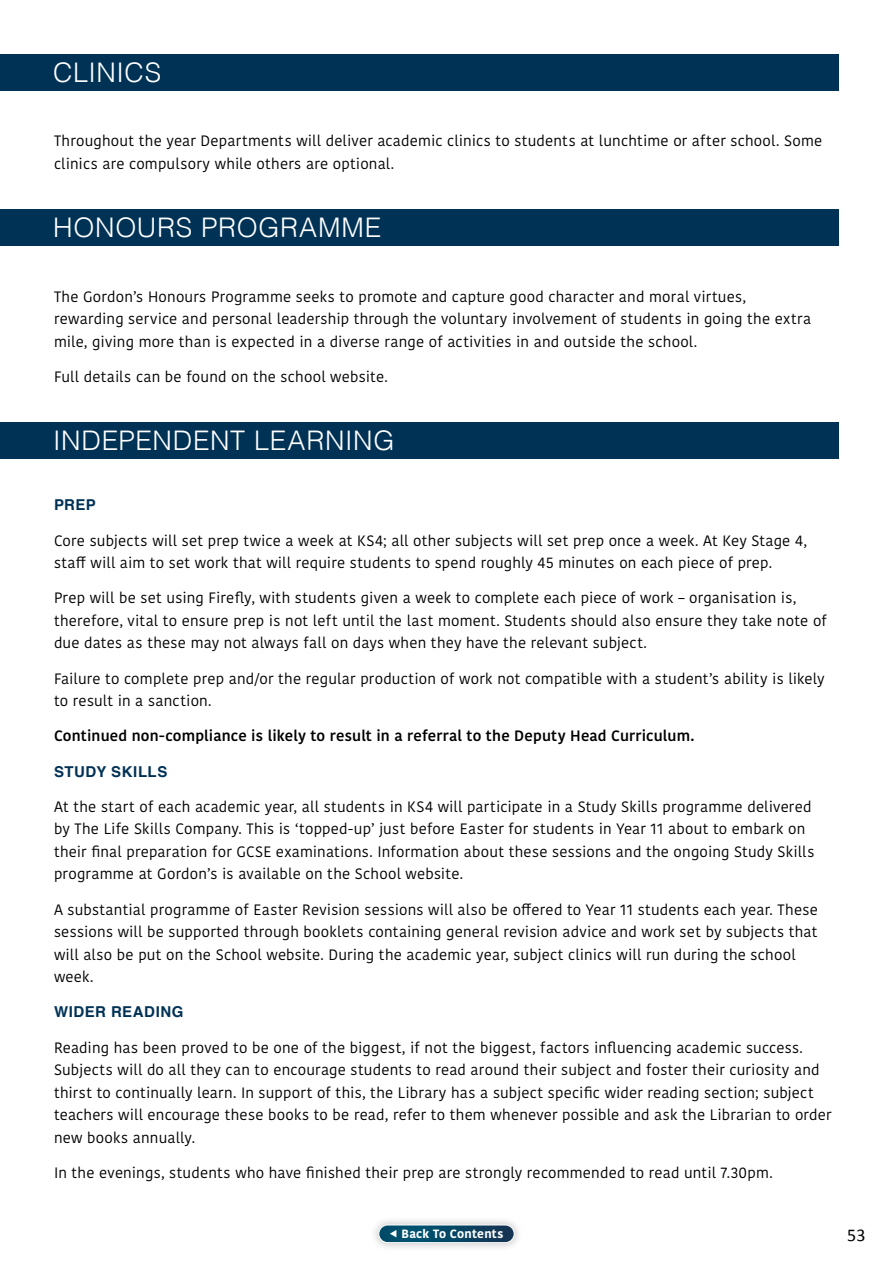
<style>
.page{position:relative;width:893px;height:1263px;background:#fff}
.page>*{position:absolute;margin:0;border:0;box-sizing:border-box;transform-origin:0 0}
.t1{font:300 27px "Helvetica";letter-spacing:.025em;color:#fff}
.t2{font:18px "Calibri";color:#000}
.t3{font:15px/22.5px "Kohinoor Devanagari";letter-spacing:.015em;color:#000}
.t4{font:600 15px "Kohinoor Devanagari";letter-spacing:.01em;color:#000}
.t5{font:700 15px "Helvetica";letter-spacing:.035em;color:#003256}
.t6{font:700 12px "Kohinoor Devanagari";letter-spacing:.025em;color:#fff}
</style>
<div class="page">
<div style="left:370px;top:1215px;width:153px;height:37px;background:#000;opacity:.25"></div>
<div style="left:379px;top:1225px;width:135px;height:17px;background:linear-gradient(to right,#005774,#133755);border-radius:9px"></div>
<div style="left:378px;top:1224px;width:136px;height:19px;border:1px solid #fff;border-radius:9px"></div>
<div style="left:0;top:54px;width:839px;height:36px;background:#003256"></div>
<div style="left:0;top:422px;width:839px;height:37px;background:#003256"></div>
<div style="left:0;top:209px;width:839px;height:37px;background:#003256"></div>
<svg style="left:390px;top:1230px;width:7px;height:7px"></svg>
<h1 class="t1" style="left:53px;top:49px;width:110px">CLINICS</h1>
<p class="t3" style="left:54px;top:130px;width:770px">Throughout the year Departments will deliver academic clinics to students at lunchtime or after school. Some clinics are compulsory while others are optional.</p>
<h1 class="t1" style="left:53px;top:205px;width:330px">HONOURS PROGRAMME</h1>
<p class="t3" style="left:54px;top:285px;width:759px">The Gordon’s Honours Programme seeks to promote and capture good character and moral virtues, rewarding service and personal leadership through the voluntary involvement of students in going the extra mile, giving more than is expected in a diverse range of activities in and outside the school.</p>
<p class="t3" style="left:54px;top:366px;width:335px">Full details can be found on the school website.</p>
<h1 class="t1" style="left:53px;top:418px;width:343px">INDEPENDENT LEARNING</h1>
<p class="t5" style="left:54px;top:493px;width:43px">PREP</p>
<p class="t3" style="left:54px;top:529px;width:754px">Core subjects will set prep twice a week at KS4; all other subjects will set prep once a week. At Key Stage 4, staff will aim to set work that will require students to spend roughly 45 minutes on each piece of prep.</p>
<p class="t3" style="left:54px;top:587px;width:774px">Prep will be set using Firefly, with students given a week to complete each piece of work – organisation is, therefore, vital to ensure prep is not left until the last moment. Students should also ensure they take note of due dates as these may not always fall on days when they have the relevant subject.</p>
<p class="t3" style="left:54px;top:667px;width:772px">Failure to complete prep and/or the regular production of work not compatible with a student’s ability is likely to result in a sanction.</p>
<p class="t4" style="left:54px;top:727px;width:642px">Continued non-compliance is likely to result in a referral to the Deputy Head Curriculum.</p>
<p class="t5" style="left:54px;top:759px;width:115px">STUDY SKILLS</p>
<p class="t3" style="left:54px;top:795px;width:762px">At the start of each academic year, all students in KS4 will participate in a Study Skills programme delivered by The Life Skills Company. This is ‘topped-up’ just before Easter for students in Year 11 about to embark on their final preparation for GCSE examinations. Information about these sessions and the ongoing Study Skills programme at Gordon’s is available on the School website.</p>
<p class="t3" style="left:54px;top:898px;width:765px">A substantial programme of Easter Revision sessions will also be offered to Year 11 students each year. These sessions will be supported through booklets containing general revision advice and work set by subjects that will also be put on the School website. During the academic year, subject clinics will run during the school week.</p>
<p class="t5" style="left:54px;top:1000px;width:131px">WIDER READING</p>
<p class="t3" style="left:54px;top:1036px;width:779px">Reading has been proved to be one of the biggest, if not the biggest, factors influencing academic success.<br>Subjects will do all they can to encourage students to read around their subject and foster their curiosity and thirst to continually learn. In support of this, the Library has a subject specific wider reading section; subject teachers will encourage these books to be read, refer to them whenever possible and ask the Librarian to order new books annually.</p>
<p class="t3" style="left:54px;top:1161px;width:720px">In the evenings, students who have finished their prep are strongly recommended to read until 7.30pm.</p>
<p class="t6" style="left:401px;top:1223px;width:103px">Back To Contents</p>
<p class="t2" style="left:847px;top:1222px;width:20px">53</p>
</div>
